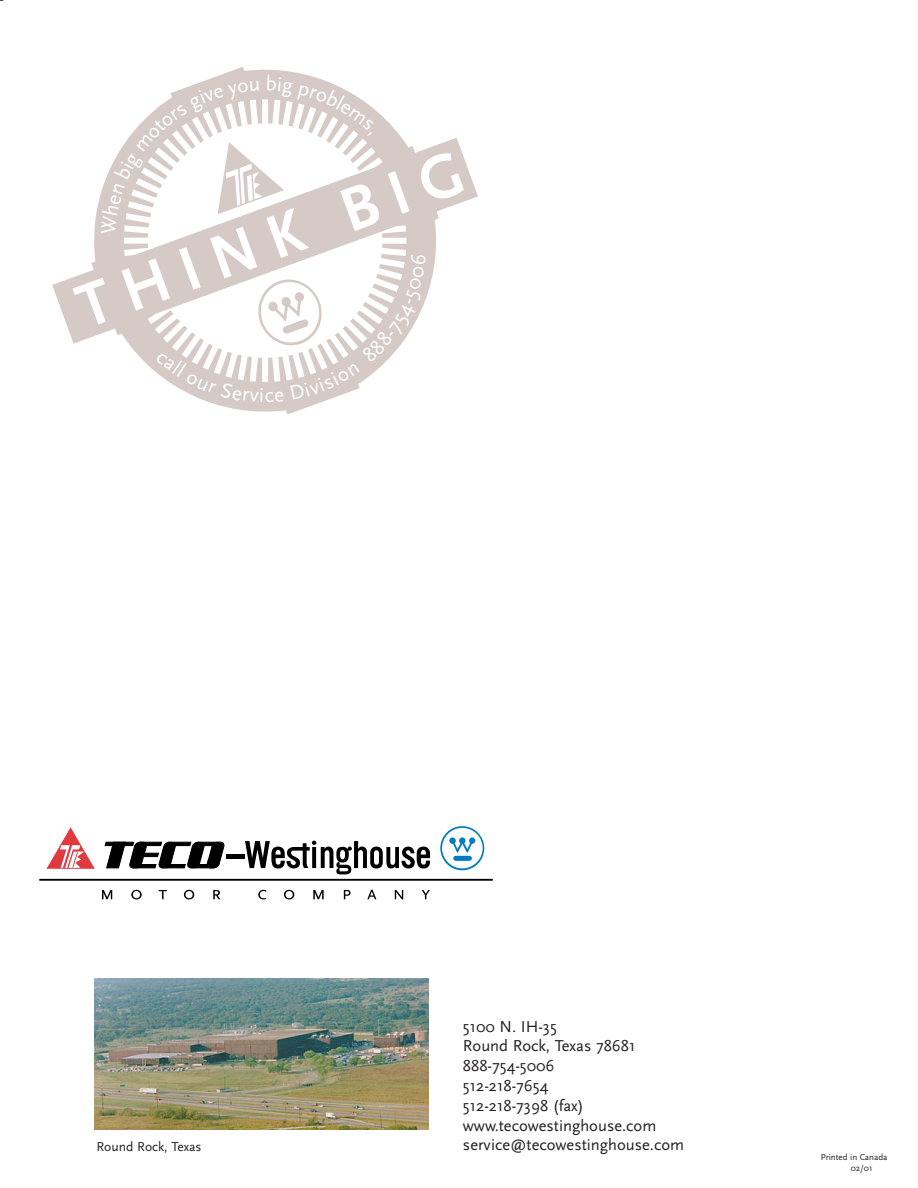
<style>
.page{position:relative;width:918px;height:1188px;background:#fff}
.page>*{position:absolute;margin:0;border:0;box-sizing:border-box;transform-origin:0 0}
.t1{font:700 64.35px "Scala Sans";color:#fff;scale:.95 1}
.t2{font:16.5px/19.8px "Scala Sans";color:#231f20}
.t3{font:13.5px "Scala Sans";color:#231f20}
.t4{font:9px/10.8px "Scala Sans";color:#231f20}
</style>
<div class="page">
<hr style="left:226px;top:854px;width:18px;height:4px;background:#000">
<svg style="left:245px;top:841px;width:185px;height:33px"></svg>
<svg style="left:440px;top:826px;width:44px;height:44px"></svg>
<svg style="left:102px;top:890px;width:10px;height:9px"></svg>
<svg style="left:131px;top:890px;width:11px;height:9px"></svg>
<svg style="left:159px;top:890px;width:8px;height:9px"></svg>
<svg style="left:184px;top:890px;width:10px;height:9px"></svg>
<svg style="left:213px;top:890px;width:7px;height:9px"></svg>
<svg style="left:258px;top:890px;width:9px;height:9px"></svg>
<svg style="left:284px;top:890px;width:10px;height:9px"></svg>
<svg style="left:313px;top:890px;width:11px;height:9px"></svg>
<svg style="left:344px;top:890px;width:6px;height:9px"></svg>
<svg style="left:367px;top:890px;width:9px;height:9px"></svg>
<svg style="left:395px;top:890px;width:8px;height:9px"></svg>
<svg style="left:422px;top:890px;width:8px;height:9px"></svg>
<hr style="left:39px;top:879px;width:454px;height:2px;background:#000">
<svg style="left:105px;top:842px;width:120px;height:26px"></svg>
<svg style="left:47px;top:828px;width:47px;height:40px"></svg>
<svg style="left:129px;top:67px;width:273px;height:348px"></svg>
<svg style="left:52px;top:138px;width:426px;height:206px;fill:#d5cac6"></svg>
<img style="left:95px;top:979px;width:334px;height:151px">
<svg style="left:101px;top:75px;width:273px;height:159px"></svg>
<svg style="left:155px;top:254px;width:271px;height:148px"></svg>
<h1 class="t1" style="left:68px;top:279px;width:430px;rotate:-20deg">THINK BIG</h1>
<p class="t2" style="left:463px;top:1018px;width:195px">5100 N. IH-35<br>Round Rock, Texas 78681<br>888-754-5006<br>512-218-7654<br>512-218-7398 (fax) www.tecowestinghouse.com</p>
<p class="t3" style="left:96px;top:1141px;width:107px">Round Rock, Texas</p>
<p class="t2" style="left:463px;top:1137px;width:223px">service@tecowestinghouse.com</p>
<p class="t4" style="left:851px;top:1152px;width:38px;text-indent:-30px">Printed in Canada<br>02/01</p>
</div>
